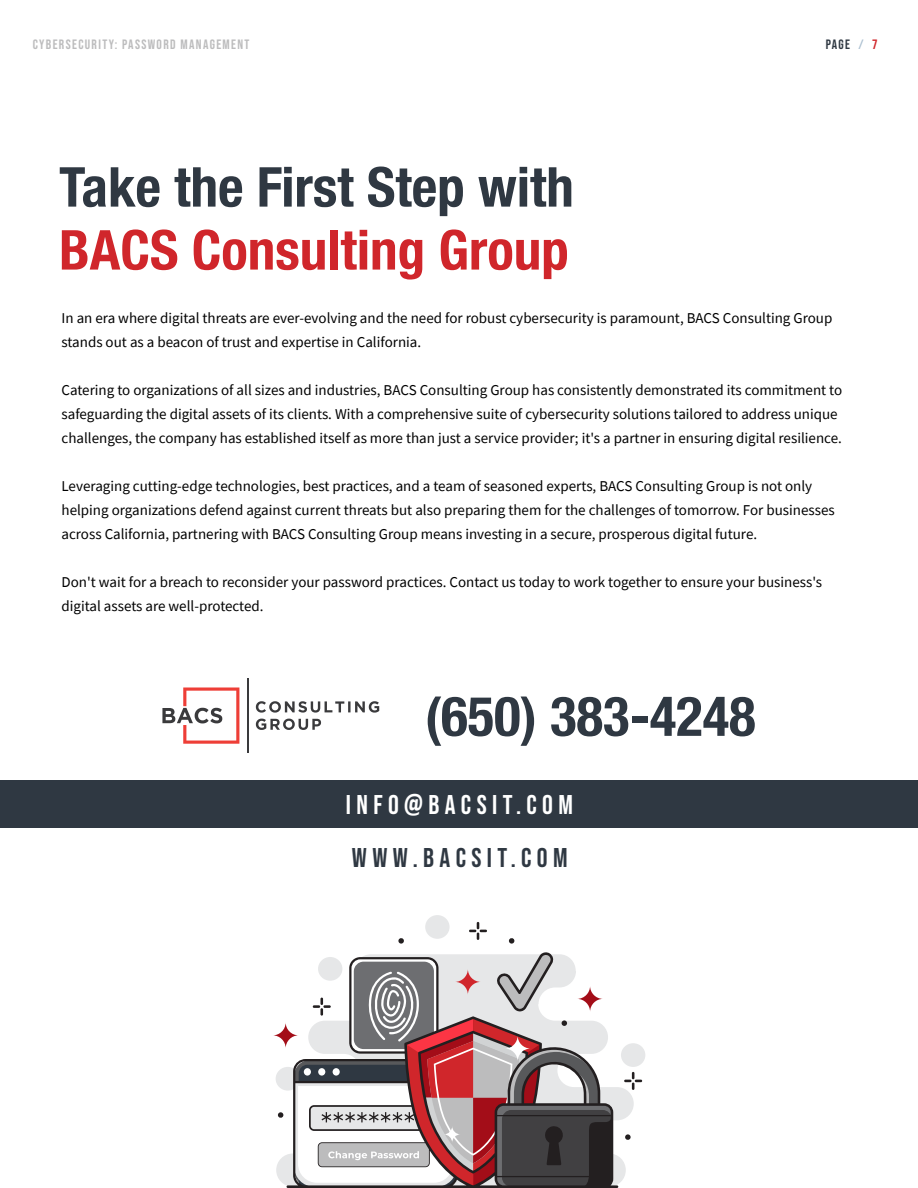
<style>
.page{position:relative;width:918px;height:1188px;background:#fff}
.page>*{position:absolute;margin:0;border:0;box-sizing:border-box;transform-origin:0 0}
.t1{font:700 condensed 55.05px "Helvetica Neue";color:#2f3842}
.t2{font:700 condensed 55.05px "Helvetica Neue";color:#d0262b}
.t3{font:27px "Bebas Neue";letter-spacing:.2em;color:#fff}
.t4{font:27px "Bebas Neue";letter-spacing:.2em;color:#2f3842}
.t5{font:15px/24px "Source Sans Pro";color:#000}
.t6{font:13.5px "Bebas Neue";letter-spacing:.1em;color:#bcbcbd}
.t7{font:13.5px "Bebas Neue";color:#2f3842}
.s1{color:#acc0d1}
.s2{color:#d0262b}
</style>
<div class="page">
<div style="left:0;top:780px;width:918px;height:47px;background:#2f3842"></div>
<div style="left:425px;top:915px;width:25px;height:24px;background:#e6e7e8;border-radius:50%"></div>
<div style="left:621px;top:1043px;width:24px;height:24px;background:#e6e7e8;border-radius:50%"></div>
<svg style="left:276px;top:1043px;width:358px;height:144px"></svg>
<svg style="left:273px;top:1022px;width:26px;height:26px"></svg>
<svg style="left:287px;top:1022px;width:331px;height:166px"></svg>
<svg style="left:624px;top:1072px;width:19px;height:18px"></svg>
<svg style="left:469px;top:922px;width:18px;height:18px"></svg>
<svg style="left:278px;top:1112px;width:5px;height:7px"></svg>
<svg style="left:509px;top:938px;width:5px;height:6px"></svg>
<svg style="left:398px;top:938px;width:6px;height:6px"></svg>
<svg style="left:625px;top:1134px;width:6px;height:7px"></svg>
<svg style="left:294px;top:952px;width:320px;height:235px"></svg>
<svg style="left:256px;top:701px;width:123px;height:29px"></svg>
<svg style="left:162px;top:688px;width:77px;height:56px"></svg>
<hr style="left:247px;top:678px;width:1px;height:75px;background:#3a3a3c">
<p class="t6" style="left:33px;top:37px;width:218px">CYBERSECURITY: PASSWORD MANAGEMENT</p>
<p class="t7" style="left:826px;top:37px;width:53px">PAGE <span class="s1">/</span> <span class="s2">7</span></p>
<h1 class="t1" style="left:59px;top:141px;width:516px">Take the First Step with</h1>
<h1 class="t2" style="left:59px;top:204px;width:511px">BACS Consulting Group</h1>
<p class="t5" style="left:62px;top:306px;width:772px">In an era where digital threats are ever-evolving and the need for robust cybersecurity is paramount, BACS Consulting Group stands out as a beacon of trust and expertise in California.</p>
<p class="t5" style="left:62px;top:378px;width:782px">Catering to organizations of all sizes and industries, BACS Consulting Group has consistently demonstrated its commitment to safeguarding the digital assets of its clients. With a comprehensive suite of cybersecurity solutions tailored to address unique challenges, the company has established itself as more than just a service provider; it's a partner in ensuring digital resilience.</p>
<p class="t5" style="left:62px;top:474px;width:775px">Leveraging cutting-edge technologies, best practices, and a team of seasoned experts, BACS Consulting Group is not only helping organizations defend against current threats but also preparing them for the challenges of tomorrow. For businesses across California, partnering with BACS Consulting Group means investing in a secure, prosperous digital future.</p>
<p class="t5" style="left:62px;top:570px;width:762px">Don't wait for a breach to reconsider your password practices. Contact us today to work together to ensure your business's digital assets are well-protected.</p>
<h1 class="t1" style="left:425px;top:671px;width:332px">(650) 383-4248</h1>
<h2 class="t3" style="left:346px;top:790px;width:228px">INFO@BACSIT.COM</h2>
<h2 class="t4" style="left:352px;top:842px;width:217px">WWW.BACSIT.COM</h2>
</div>
